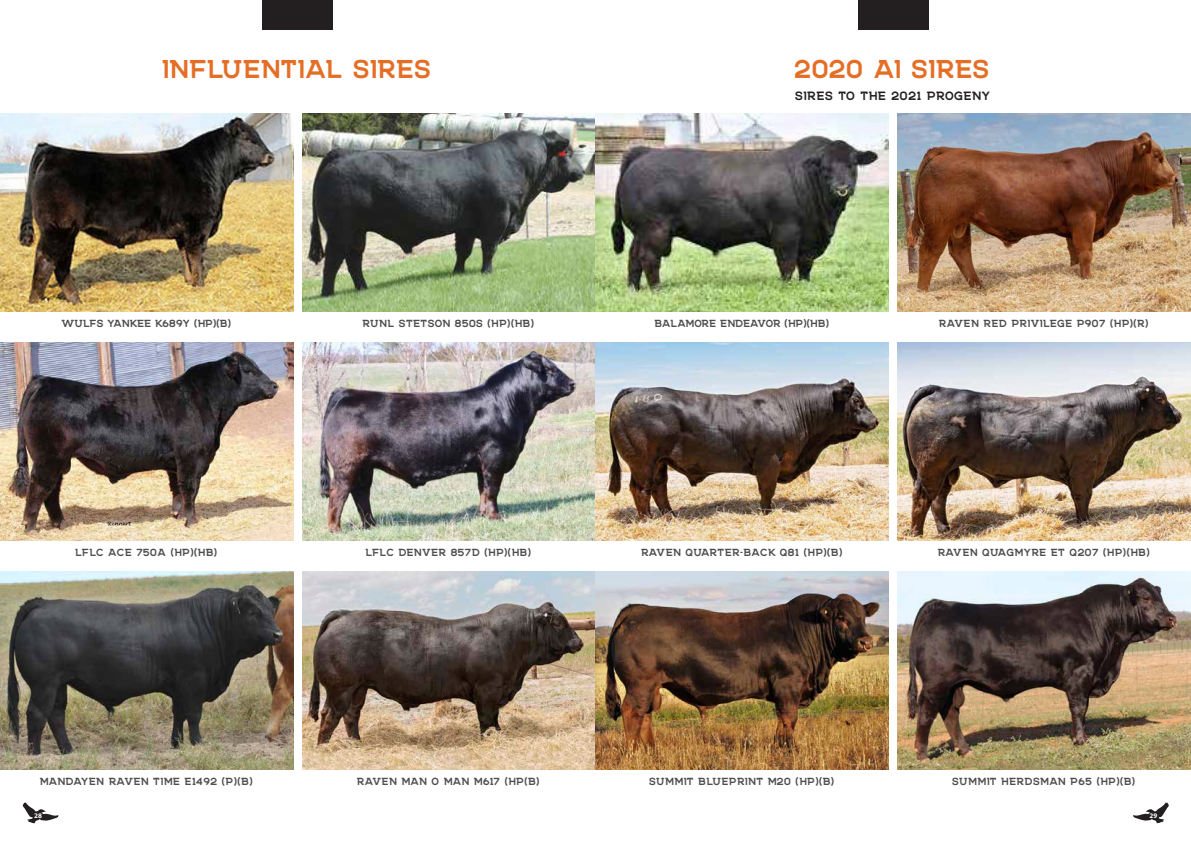
<style>
.page{position:relative;width:1191px;height:842px;background:#fff}
.page>*{position:absolute;margin:0;border:0;box-sizing:border-box;transform-origin:0 0}
.t1{font:30px "NORTHWEST B Rust";letter-spacing:-.02em;color:#e56e26}
.t2{font:14px "NORTHWEST B Rust";color:#231f20}
.t3{font:12px "NORTHWEST B Rust";color:#4d4d4f}
.t4{font:12px "NORTHWEST B Rust";letter-spacing:-.02em;color:#4d4d4f}
.t5{font:700 7px "Myriad Pro";color:#fff}
</style>
<div class="page">
<svg style="left:1133px;top:802px;width:35px;height:21px"></svg>
<svg style="left:23px;top:802px;width:35px;height:21px"></svg>
<div style="left:262px;top:0;width:71px;height:30px;background:#231f20"></div>
<img style="left:0;top:113px;width:293px;height:199px">
<img style="left:302px;top:113px;width:587px;height:199px">
<img style="left:0;top:342px;width:293px;height:199px">
<img style="left:302px;top:342px;width:587px;height:199px">
<img style="left:0;top:571px;width:293px;height:199px">
<img style="left:302px;top:571px;width:587px;height:199px">
<div style="left:857px;top:0;width:71px;height:30px;background:#231f20"></div>
<img style="left:897px;top:113px;width:294px;height:199px">
<img style="left:897px;top:342px;width:294px;height:199px">
<img style="left:897px;top:571px;width:294px;height:199px">
<h1 class="t1" style="left:163px;top:52px;width:271px">INFLUENTIAL SIRES</h1>
<h1 class="t1" style="left:795px;top:52px;width:197px">2020 AI SIRES</h1>
<p class="t2" style="left:795px;top:88px;width:197px">SIRES TO THE 2021 PROGENY</p>
<p class="t4" style="left:62px;top:317px;width:171px">WULFS YANKEE K689Y (HP)(B)</p>
<p class="t3" style="left:363px;top:317px;width:174px">RUNL STETSON 850S (HP)(HB)</p>
<p class="t4" style="left:655px;top:317px;width:176px">BALAMORE ENDEAVOR (HP)(HB)</p>
<p class="t3" style="left:939px;top:317px;width:211px">RAVEN RED PRIVILEGE P907 (HP)(R)</p>
<p class="t3" style="left:76px;top:546px;width:144px">LFLC ACE 750A (HP)(HB)</p>
<p class="t3" style="left:366px;top:546px;width:167px">LFLC DENVER 857D (HP)(HB)</p>
<p class="t3" style="left:641px;top:546px;width:203px">RAVEN QUARTER-BACK Q81 (HP)(B)</p>
<p class="t3" style="left:938px;top:546px;width:214px">RAVEN QUAGMYRE ET Q207 (HP)(HB)</p>
<p class="t3" style="left:40px;top:775px;width:215px">MANDAYEN RAVEN TIME E1492 (P)(B)</p>
<p class="t3" style="left:357px;top:775px;width:185px">RAVEN MAN O MAN M617 (HP(B)</p>
<p class="t3" style="left:649px;top:775px;width:187px">SUMMIT BLUEPRINT M20 (HP)(B)</p>
<p class="t3" style="left:952px;top:775px;width:185px">SUMMIT HERDSMAN P65 (HP)(B)</p>
<p class="t5" style="left:34px;top:811px;width:9px">28</p>
<p class="t5" style="left:1149px;top:811px;width:9px">29</p>
</div>
